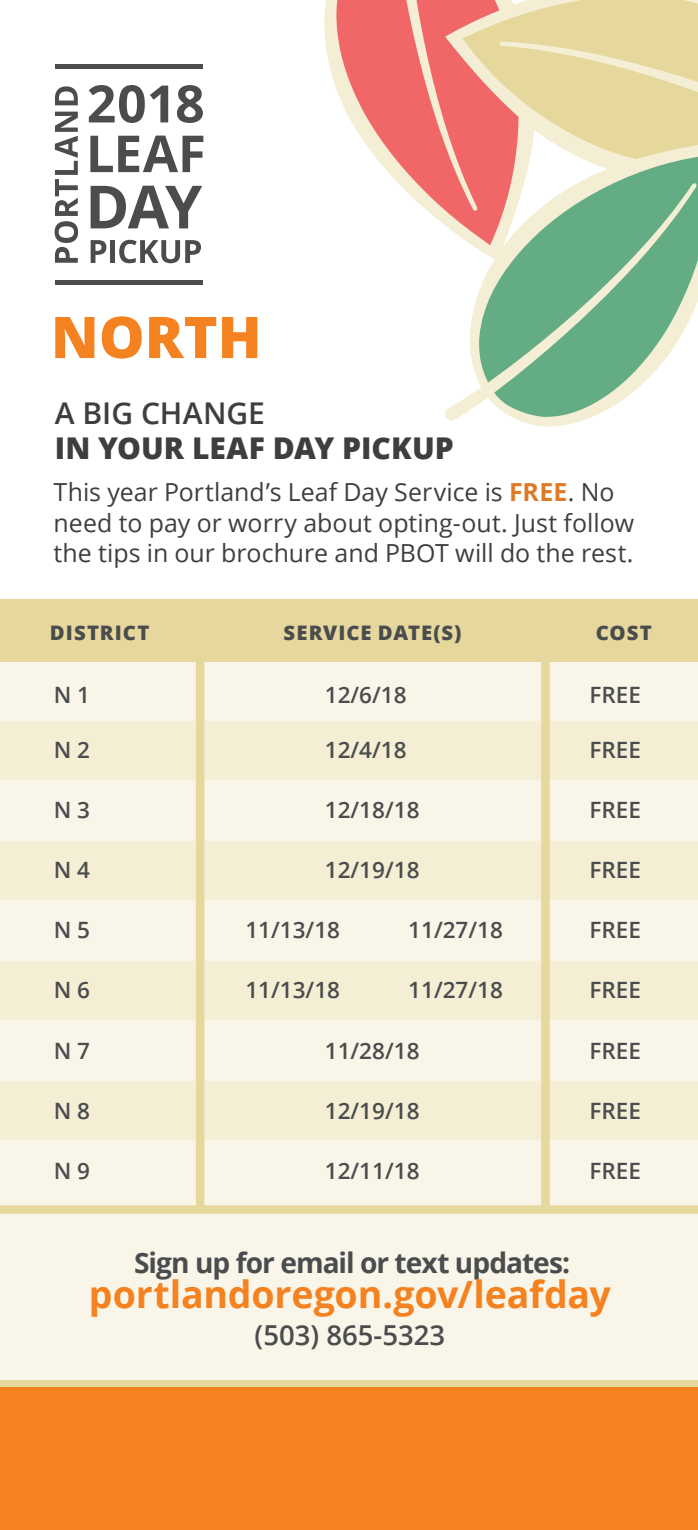
<style>
.page{position:relative;width:698px;height:1530px;background:#fff}
.page>*{position:absolute;margin:0;border:0;box-sizing:border-box;transform-origin:0 0}
.t1{font:800 57.5px "Open Sans";color:#f58220}
.t2{font:700 37.5px "Open Sans";letter-spacing:-.005em;color:#f58220}
.t3{font:800 30px "Open Sans";color:#3e3e3f}
.t4{font:600 30px "Open Sans";color:#3e3e3f}
.t5{font:700 28px "Open Sans";letter-spacing:-.035em;color:#4b4c4d}
.t6{font:600 27.5px "Open Sans";color:#4b4c4d}
.t7{font:25px/30.8px "Open Sans";color:#3e3e3f}
.t8{font:600 22.5px "Open Sans";color:#4b4c4d}
.t9{font:800 20px "Open Sans";letter-spacing:.045em;color:#4b4c4d}
.s1{font-weight:700;color:#dd7a26}
</style>
<div class="page">
<div style="left:0;top:599px;width:698px;height:66px;background:#e6d79d"></div>
<div style="left:0;top:663px;width:698px;height:754px;background:#f9f6e9"></div>
<div style="left:0;top:721px;width:698px;height:58px;background:#f4eed4"></div>
<div style="left:0;top:841px;width:698px;height:58px;background:#f4eed4"></div>
<div style="left:0;top:961px;width:698px;height:58px;background:#f4eed4"></div>
<div style="left:0;top:1081px;width:698px;height:58px;background:#f4eed4"></div>
<div style="left:196px;top:611px;width:8px;height:599px;background:#e6d79d"></div>
<div style="left:541px;top:611px;width:8px;height:599px;background:#e6d79d"></div>
<div style="left:0;top:1205px;width:698px;height:9px;background:#e6d79d"></div>
<div style="left:0;top:1380px;width:698px;height:9px;background:#e6d79d"></div>
<div style="left:0;top:1388px;width:698px;height:142px;background:#f58220"></div>
<div style="left:55px;top:64px;width:148px;height:5px;background:#4b4c4d"></div>
<div style="left:55px;top:280px;width:148px;height:5px;background:#4b4c4d"></div>
<svg style="left:90px;top:136px;width:113px;height:36px"></svg>
<svg style="left:91px;top:186px;width:111px;height:42px"></svg>
<svg style="left:91px;top:240px;width:15px;height:23px"></svg>
<div style="left:110px;top:240px;width:5px;height:23px;background:#4b4c4d"></div>
<svg style="left:119px;top:240px;width:82px;height:23px"></svg>
<svg style="left:55px;top:112px;width:23px;height:151px"></svg>
<svg style="left:55px;top:86px;width:23px;height:19px"></svg>
<svg style="left:89px;top:85px;width:79px;height:38px"></svg>
<svg style="left:177px;top:85px;width:26px;height:38px"></svg>
<svg style="left:324px;top:0;width:10px;height:82px"></svg>
<svg style="left:334px;top:0;width:110px;height:224px"></svg>
<svg style="left:392px;top:0;width:306px;height:211px;background:#ebb795"></svg>
<svg style="left:469px;top:140px;width:229px;height:287px"></svg>
<svg style="left:476px;top:154px;width:222px;height:263px"></svg>
<svg style="left:444px;top:183px;width:252px;height:239px;fill:#64ad84"></svg>
<h1 class="t1" style="left:51px;top:293px;width:212px">NORTH</h1>
<h3 class="t4" style="left:55px;top:393px;width:212px">A BIG CHANGE</h3>
<h3 class="t3" style="left:55px;top:425px;width:400px">IN YOUR LEAF DAY PICKUP</h3>
<p class="t7" style="left:54px;top:476px;width:582px">This year Portland’s Leaf Day Service is <span class="s1">FREE</span>. No need to pay or worry about opting-out. Just follow the tips in our brochure and PBOT will do the rest.</p>
<p class="t9" style="left:50px;top:617px;width:101px">DISTRICT</p>
<p class="t9" style="left:283px;top:617px;width:179px">SERVICE DATE(S)</p>
<p class="t9" style="left:595px;top:617px;width:58px">COST</p>
<p class="t8" style="left:54px;top:680px;width:38px">N 1</p>
<p class="t8" style="left:325px;top:680px;width:83px">12/6/18</p>
<p class="t8" style="left:589px;top:680px;width:53px">FREE</p>
<p class="t8" style="left:54px;top:735px;width:38px">N 2</p>
<p class="t8" style="left:325px;top:735px;width:83px">12/4/18</p>
<p class="t8" style="left:589px;top:735px;width:53px">FREE</p>
<p class="t8" style="left:54px;top:795px;width:38px">N 3</p>
<p class="t8" style="left:325px;top:795px;width:96px">12/18/18</p>
<p class="t8" style="left:589px;top:795px;width:53px">FREE</p>
<p class="t8" style="left:54px;top:855px;width:38px">N 4</p>
<p class="t8" style="left:325px;top:855px;width:96px">12/19/18</p>
<p class="t8" style="left:589px;top:855px;width:53px">FREE</p>
<p class="t8" style="left:54px;top:915px;width:38px">N 5</p>
<p class="t8" style="left:245px;top:915px;width:96px">11/13/18</p>
<p class="t8" style="left:408px;top:915px;width:96px">11/27/18</p>
<p class="t8" style="left:589px;top:915px;width:53px">FREE</p>
<p class="t8" style="left:54px;top:975px;width:38px">N 6</p>
<p class="t8" style="left:245px;top:975px;width:96px">11/13/18</p>
<p class="t8" style="left:408px;top:975px;width:96px">11/27/18</p>
<p class="t8" style="left:589px;top:975px;width:53px">FREE</p>
<p class="t8" style="left:54px;top:1035px;width:38px">N 7</p>
<p class="t8" style="left:325px;top:1035px;width:96px">11/28/18</p>
<p class="t8" style="left:589px;top:1035px;width:53px">FREE</p>
<p class="t8" style="left:54px;top:1095px;width:38px">N 8</p>
<p class="t8" style="left:325px;top:1095px;width:96px">12/19/18</p>
<p class="t8" style="left:589px;top:1095px;width:53px">FREE</p>
<p class="t8" style="left:54px;top:1155px;width:38px">N 9</p>
<p class="t8" style="left:325px;top:1155px;width:96px">12/11/18</p>
<p class="t8" style="left:589px;top:1155px;width:53px">FREE</p>
<p class="t5" style="left:134px;top:1243px;width:437px">Sign up for email or text updates:</p>
<h2 class="t2" style="left:89px;top:1268px;width:523px">portlandoregon.gov/leafday</h2>
<p class="t6" style="left:254px;top:1317px;width:192px">(503) 865-5323</p>
</div>
